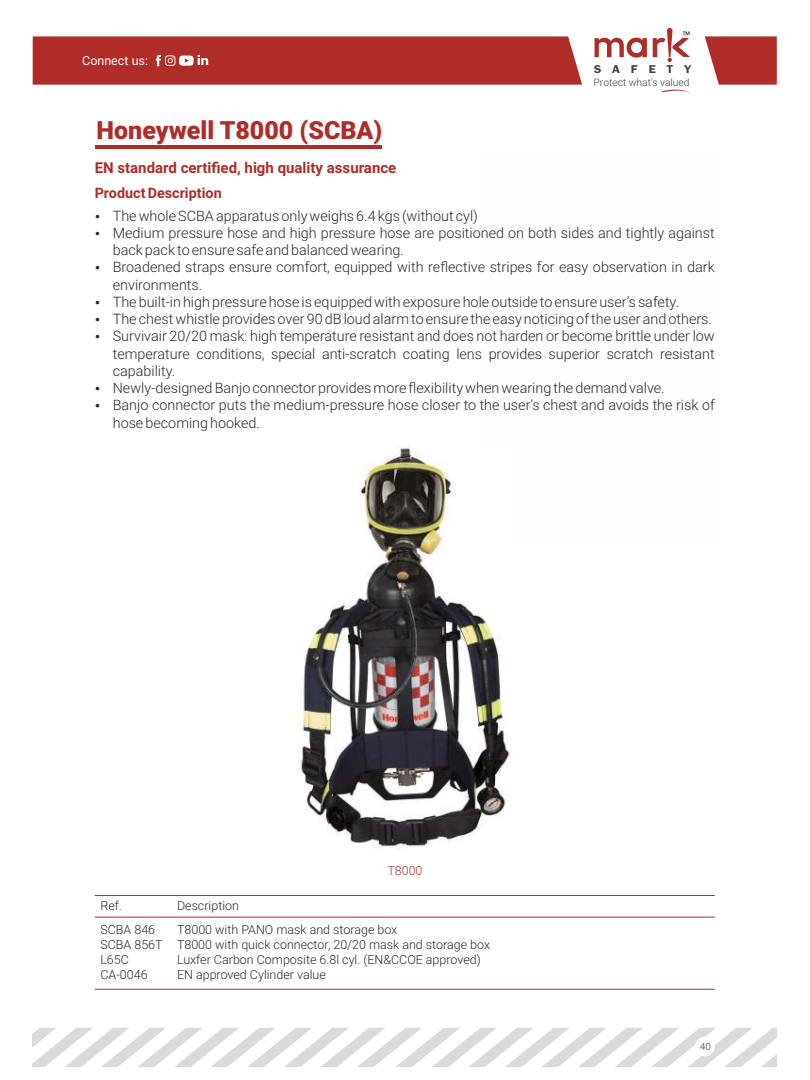
<style>
.page{position:relative;width:810px;height:1080px;background:#fff}
.page>*{position:absolute;margin:0;border:0;box-sizing:border-box;transform-origin:0 0}
.t1{font:900 25px "Roboto";color:#af2c28}
.t2{font:700 15px "Roboto";color:#af2c28}
.t3{font:300 14.38px/17.2px "Roboto";color:#2b2a29}
.t4{font:700 14.38px "Roboto";color:#af2c28}
.t5{font:300 12.5px/15px "Roboto";color:#2b2a29}
.t6{font:12.5px "Roboto";color:#fefefe}
.t7{font:300 12.5px "Roboto";color:#af2c28}
.t8{font:300 10.25px "Roboto";color:#46413f}
.t9{font:10px "Arial";color:#727271}
</style>
<div class="page">
<hr style="left:95px;top:145px;width:286px;height:4px;background:#af2c28">
<img style="left:297px;top:446px;width:213px;height:402px">
<svg style="left:33px;top:1028px;width:744px;height:38px"></svg>
<svg style="left:662px;top:89px;width:28px;height:4px"></svg>
<svg style="left:594px;top:28px;width:97px;height:45px"></svg>
<svg style="left:705px;top:36px;width:72px;height:49px;background:#b74340"></svg>
<div style="left:33px;top:36px;width:549px;height:49px;background:#af2c28"></div>
<hr style="left:95px;top:895px;width:620px;height:1px;background:#af2c28">
<hr style="left:95px;top:917px;width:620px;height:1px;background:#af2c28">
<hr style="left:95px;top:989px;width:620px;height:1px;background:#af2c28">
<div style="left:695px;top:1037px;width:20px;height:19px;background:#fefefe;border-radius:50%"></div>
<p class="t6" style="left:82px;top:56px;width:67px">Connect us:</p>
<h1 class="t1" style="left:97px;top:120px;width:287px">Honeywell T8000 (SCBA)</h1>
<p class="t2" style="left:95px;top:161px;width:303px">EN standard certified, high quality assurance</p>
<p class="t8" style="left:594px;top:78px;width:97px">Protect what's valued</p>
<p class="t4" style="left:95px;top:187px;width:129px">Product Description</p>
<p class="t3" style="left:113px;top:226px;width:603px">Medium pressure hose and high pressure hose are positioned on both sides and tightly against back pack to ensure safe and balanced wearing.</p>
<p class="t3" style="left:113px;top:208px;width:367px">The whole SCBA apparatus only weighs 6.4 kgs (without cyl)</p>
<p class="t3" style="left:113px;top:260px;width:604px">Broadened straps ensure comfort, equipped with reflective stripes for easy observation in dark environments.</p>
<p class="t3" style="left:113px;top:295px;width:568px">The built-in high pressure hose is equipped with exposure hole outside to ensure user’s safety.</p>
<p class="t3" style="left:113px;top:312px;width:601px">The chest whistle provides over 90 dB loud alarm to ensure the easy noticing of the user and others.</p>
<p class="t3" style="left:113px;top:329px;width:603px;text-align:justify">Survivair 20/20 mask: high temperature resistant and does not harden or become brittle under low temperature conditions, special anti-scratch coating lens provides superior scratch resistant capability.</p>
<p class="t3" style="left:113px;top:381px;width:604px">Newly-designed Banjo connector provides more flexibility when wearing the demand valve.<br>Banjo connector puts the medium-pressure hose closer to the user’s chest and avoids the risk of hose becoming hooked.</p>
<p class="t7" style="left:387px;top:866px;width:37px">T8000</p>
<p class="t5" style="left:100px;top:900px;width:23px">Ref.</p>
<p class="t5" style="left:177px;top:900px;width:64px">Description</p>
<p class="t5" style="left:100px;top:939px;width:391px">SCBA 856T T8000 with quick connector, 20/20 mask and storage box<br>L65C</p>
<p class="t5" style="left:100px;top:924px;width:56px">SCBA 846</p>
<p class="t5" style="left:177px;top:924px;width:222px">T8000 with PANO mask and storage box</p>
<p class="t5" style="left:177px;top:954px;width:305px">Luxfer Carbon Composite 6.8l cyl. (EN&amp;CCOE approved)</p>
<p class="t5" style="left:100px;top:969px;width:49px">CA-0046</p>
<p class="t5" style="left:177px;top:969px;width:150px">EN approved Cylinder value</p>
<p class="t9" style="left:700px;top:1043px;width:13px">40</p>
</div>
